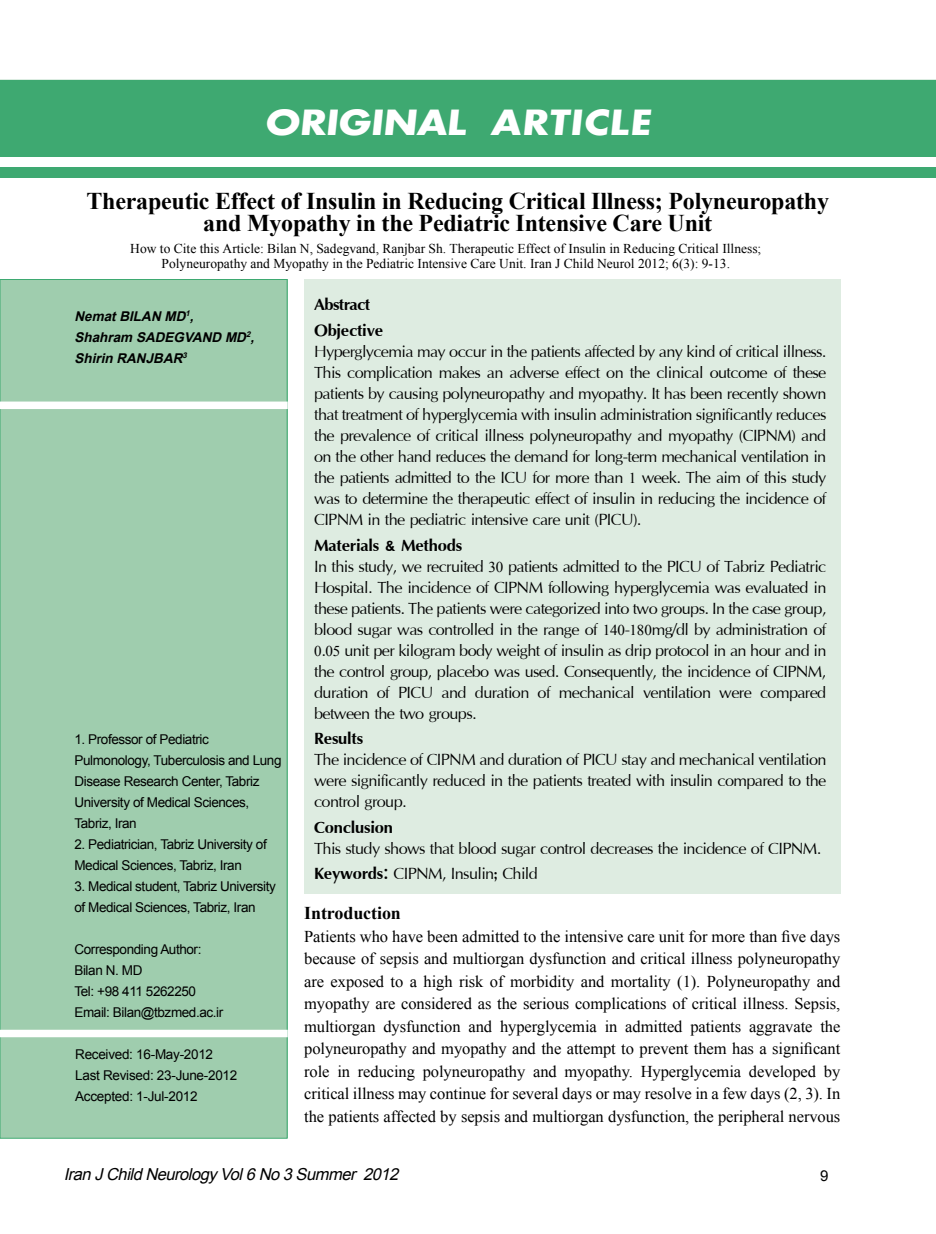
<style>
.page{position:relative;width:936px;height:1234px;background:#fff}
.page>*{position:absolute;margin:0;border:0;box-sizing:border-box;transform-origin:0 0}
.t1{font:700 37.8px "Aharoni";color:#fff;scale:1.15 1}
.t2{font:25.5px/21px "Iris UPC";letter-spacing:-.025em;color:#000;text-align:justify}
.t3{font:25.5px/25.5px "Iris UPC Bold";letter-spacing:-.01em;color:#000}
.t4{font:700 24px/22.5px "Times New Roman";letter-spacing:-.01em;color:#000;text-align:center}
.t5{font:700 18px "Times New Roman";letter-spacing:-.005em;color:#000}
.t6{font:16.5px/22.5px "Times New Roman";letter-spacing:-.005em;color:#000;text-align:justify}
.t7{font:italic 16.5px "Arial";color:#000}
.t8{font:15px "Arial";color:#000}
.t9{font:13.5px/21px "Arial";letter-spacing:-.03em;color:#000}
.t10{font:13.5px/15px "Times New Roman";color:#000;text-align:center}
.t11{font:italic 700 13.5px/21px "Arial";color:#000}
.s1{font-family:"Times New Roman";font-size:15px}
.s2{font-family:"Iris UPC Bold"}
</style>
<div class="page">
<div style="left:0;top:279px;width:287px;height:858px;background:#9fcdae"></div>
<div style="left:0;top:401px;width:288px;height:8px;background:#fff"></div>
<div style="left:0;top:1029px;width:288px;height:7px;background:#fff"></div>
<div style="left:304px;top:279px;width:536px;height:614px;background:#deece1"></div>
<div style="left:0;top:80px;width:935px;height:76px;background:#3ea971"></div>
<div style="left:0;top:167px;width:935px;height:10px;background:#3ea971"></div>
<h1 class="t1" style="left:264px;top:107px;width:340px">ORIGINAL ARTI CLE</h1>
<p class="t4" style="left:86px;top:188px;width:744px">Therapeutic Effect of Insulin in Reducing Critical Illness; Polyneuropathy and Myopathy in the Pediatric Intensive Care Unit</p>
<p class="t10" style="left:130px;top:240px;width:632px">How to Cite this Article: Bilan N, Sadegvand, Ranjbar Sh. Therapeutic Effect of Insulin in Reducing Critical Illness;<br>Polyneuropathy and Myopathy in the Pediatric Intensive Care Unit. Iran J Child Neurol 2012; 6(3): 9-13.</p>
<p class="t11" style="left:74px;top:305px;width:185px">NematBILAN MD<sup>1</sup>,<br>Shahram SADEGVAND MD<sup>2</sup>,<br>Shirin RANJBAR<sup>3</sup></p>
<p class="t9" style="left:74px;top:728px;width:208px">1. Professor of Pediatric<br>Pulmonology, Tuberculosis and Lung<br>Disease Research Center, Tabriz<br>University of Medical Sciences,<br>Tabriz, Iran</p>
<p class="t9" style="left:74px;top:833px;width:194px">2. Pediatrician, Tabriz University of<br>Medical Sciences, Tabriz, Iran</p>
<p class="t9" style="left:74px;top:875px;width:203px">3. Medical student, Tabriz University of Medical Sciences, Tabriz, Iran</p>
<p class="t9" style="left:74px;top:938px;width:150px">Corresponding Author:<br>Bilan N. MD<br>Tel: +98 411 5262250<br>Email: Bilan@tbzmed.ac.ir</p>
<p class="t9" style="left:75px;top:1043px;width:164px">Received: 16-May-2012<br>Last Revised: 23-June-2012<br>Accepted: 1-Jul-2012</p>
<p class="t3" style="left:314px;top:292px;width:70px">Abstract<br>Objective</p>
<p class="t2" style="left:314px;top:341px;width:514px">Hyperglycemia may occur in the patients affected by any kind of critical illness.<br>This complication makes an adverse effect on the clinical outcome of these patients by causing polyneuropathy and myopathy. It has been recently shown that treatment of hyperglycemia with insulin administration significantly reduces the prevalence of critical illness polyneuropathy and myopathy (CIPNM) and on the other hand reduces the demand for long-term mechanical ventilation in the patients admitted to the ICU for more than <span class="s1">1</span> week. The aim of this study was to determine the therapeutic effect of insulin in reducing the incidence of CIPNM in the pediatric intensive care unit (PICU).</p>
<p class="t3" style="left:314px;top:532px;width:150px">Materials &amp; Methods</p>
<p class="t2" style="left:314px;top:555px;width:514px">In this study, we recruited <span class="s1">30</span> patients admitted to the PICU of Tabriz Pediatric Hospital. The incidence of CIPNM following hyperglycemia was evaluated in these patients. The patients were categorized into two groups. In the case group, blood sugar was controlled in the range of <span class="s1">140</span>-<span class="s1">180</span>mg/dl by administration of <span class="s1">0</span>.<span class="s1">05</span> unit per kilogram body weight of insulin as drip protocol in an hour and in the control group, placebo was used. Consequently, the incidence of CIPNM, duration of PICU and duration of mechanical ventilation were compared between the two groups.</p>
<p class="t3" style="left:314px;top:725px;width:51px">Results</p>
<p class="t2" style="left:314px;top:749px;width:514px">The incidence of CIPNM and duration of PICU stay and mechanical ventilation were significantly reduced in the patients treated with insulin compared to the control group.</p>
<p class="t3" style="left:314px;top:814px;width:80px">Conclusion</p>
<p class="t2" style="left:314px;top:835px;width:508px;line-height:25.5px">This study shows that blood sugar control decreases the incidence of CIPNM.<br><span class="s2">Keywords:</span> CIPNM, Insulin; Child</p>
<p class="t5" style="left:304px;top:900px;width:98px">Introduction</p>
<p class="t6" style="left:304px;top:924px;width:537px">Patients who have been admitted to the intensive care unit for more than five days because of sepsis and multiorgan dysfunction and critical illness polyneuropathy are exposed to a high risk of morbidity and mortality (1). Polyneuropathy and myopathy are considered as the serious complications of critical illness. Sepsis, multiorgan dysfunction and hyperglycemia in admitted patients aggravate the polyneuropathy and myopathy and the attempt to prevent them has a significant role in reducing polyneuropathy and myopathy. Hyperglycemia developed by critical illness may continue for several days or may resolve in a few days (2, 3). In the patients affected by sepsis and multiorgan dysfunction, the peripheral nervous</p>
<p class="t7" style="left:64px;top:1162px;width:341px">IranJChildNeurologyVol6No3Summer 2012</p>
<p class="t8" style="left:820px;top:1165px;width:10px">9</p>
</div>
